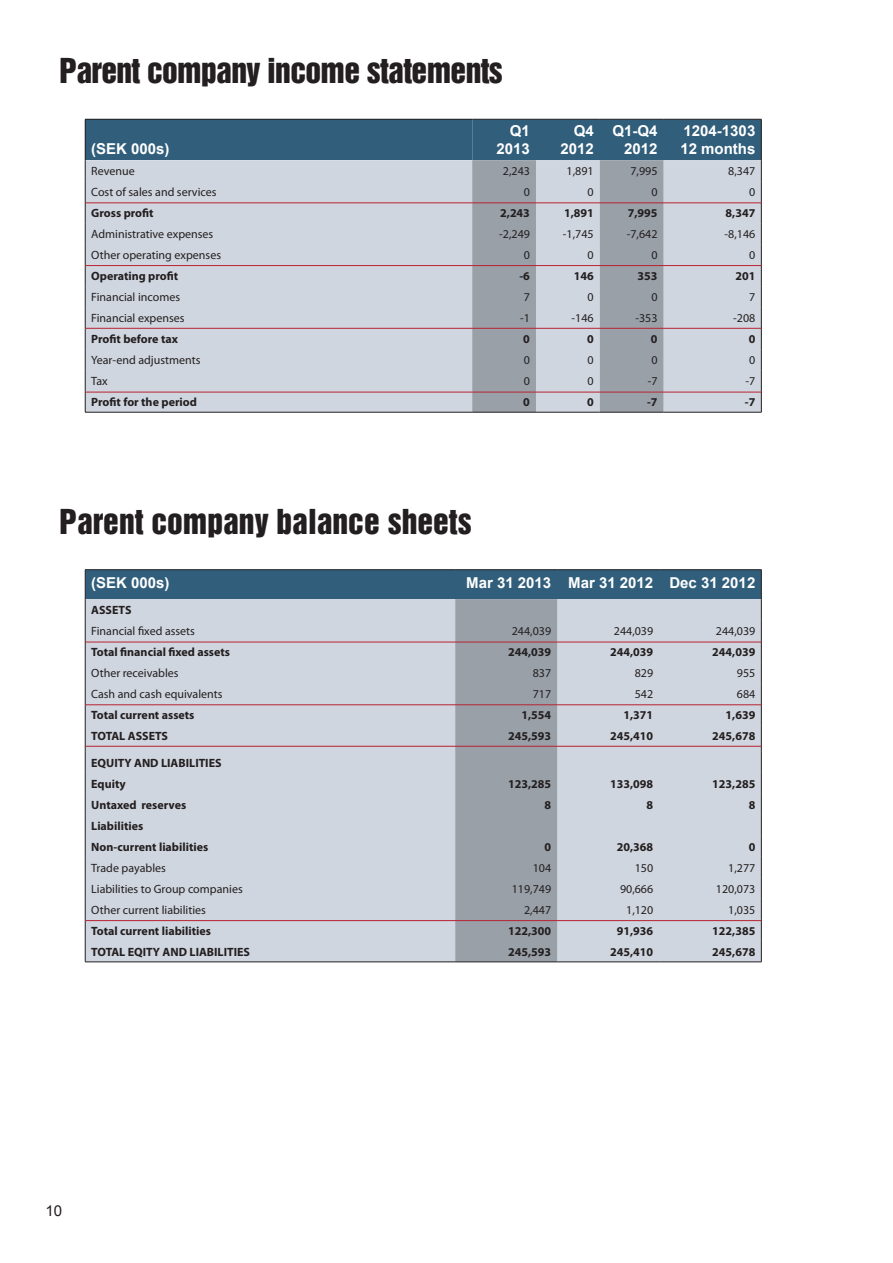
<style>
.page{position:relative;width:893px;height:1263px;background:#fff}
.page>*{position:absolute;margin:0;border:0;box-sizing:border-box;transform-origin:0 0}
.t1{font:31.5px "Helvetica Inserat LT";letter-spacing:-.02em;color:#231f20}
.t2{font:31.5px "Helvetica Inserat LT";color:#231f20}
.t3{font:700 15px "Arial";color:#fff}
.t4{font:15px "Arial";color:#231f20}
.t5{font:12px "Myriad Pro";color:#231f20}
.t6{font:700 12px "Myriad Pro";color:#231f20}
</style>
<div class="page">
<div style="left:85px;top:119px;width:387px;height:41px;background:#305e7b"></div>
<div style="left:86px;top:160px;width:386px;height:252px;background:#d0d6df"></div>
<hr style="left:85px;top:119px;width:387px;height:1px;background:#231f20">
<hr style="left:85px;top:119px;width:1px;height:41px;background:#231f20">
<svg style="left:85px;top:160px;width:1px;height:252px"></svg>
<svg style="left:472px;top:119px;width:290px;height:293px;background:#a3aeb9"></svg>
<hr style="left:85px;top:412px;width:387px;height:1px;background:#231f20">
<hr style="left:472px;top:412px;width:64px;height:1px;background:#231f20">
<hr style="left:536px;top:412px;width:64px;height:1px;background:#231f20">
<hr style="left:600px;top:412px;width:63px;height:1px;background:#231f20">
<hr style="left:663px;top:412px;width:98px;height:1px;background:#231f20">
<hr style="left:85px;top:202px;width:677px;height:1px;background:#b72332">
<hr style="left:85px;top:265px;width:677px;height:1px;background:#b72332">
<hr style="left:85px;top:328px;width:677px;height:1px;background:#b72332">
<hr style="left:85px;top:392px;width:677px;height:1px;background:#b72332">
<hr style="left:85px;top:569px;width:370px;height:1px;background:#231f20">
<hr style="left:455px;top:569px;width:102px;height:1px;background:#231f20">
<hr style="left:557px;top:569px;width:102px;height:1px;background:#231f20">
<hr style="left:659px;top:569px;width:102px;height:1px;background:#231f20">
<svg style="left:85px;top:570px;width:677px;height:392px;background:#bbc4ce"></svg>
<hr style="left:85px;top:962px;width:370px;height:1px;background:#231f20">
<hr style="left:455px;top:962px;width:102px;height:1px;background:#231f20">
<hr style="left:557px;top:962px;width:102px;height:1px;background:#231f20">
<hr style="left:659px;top:962px;width:102px;height:1px;background:#231f20">
<hr style="left:85px;top:642px;width:677px;height:1px;background:#b72332">
<hr style="left:85px;top:704px;width:677px;height:1px;background:#b72332">
<hr style="left:85px;top:746px;width:677px;height:1px;background:#b72332">
<hr style="left:85px;top:920px;width:677px;height:1px;background:#b72332">
<p class="t1" style="left:60px;top:52px;width:445px">Parent company income statements</p>
<p class="t3" style="left:91px;top:139px;width:80px">(SEK 000s)</p>
<p class="t3" style="left:510px;top:121px;width:22px">Q1</p>
<p class="t3" style="left:497px;top:139px;width:35px">2013</p>
<p class="t3" style="left:574px;top:121px;width:22px">Q4</p>
<p class="t3" style="left:560px;top:139px;width:35px">2012</p>
<p class="t3" style="left:612px;top:121px;width:47px">Q1-Q4</p>
<p class="t3" style="left:624px;top:139px;width:35px">2012</p>
<p class="t3" style="left:684px;top:121px;width:73px">1204-1303</p>
<p class="t3" style="left:680px;top:139px;width:77px">12 months</p>
<p class="t5" style="left:91px;top:164px;width:45px">Revenue</p>
<p class="t5" style="left:503px;top:164px;width:29px">2,243</p>
<p class="t5" style="left:567px;top:164px;width:29px">1,891</p>
<p class="t5" style="left:630px;top:164px;width:29px">7,995</p>
<p class="t5" style="left:728px;top:164px;width:29px">8,347</p>
<p class="t5" style="left:91px;top:185px;width:127px">Cost of sales and services</p>
<p class="t5" style="left:524px;top:185px;width:8px">0</p>
<p class="t5" style="left:588px;top:185px;width:8px">0</p>
<p class="t5" style="left:651px;top:185px;width:8px">0</p>
<p class="t5" style="left:749px;top:185px;width:8px">0</p>
<p class="t6" style="left:91px;top:205px;width:64px">Gross profit</p>
<p class="t6" style="left:500px;top:205px;width:31px">2,243</p>
<p class="t6" style="left:564px;top:205px;width:31px">1,891</p>
<p class="t6" style="left:628px;top:205px;width:31px">7,995</p>
<p class="t6" style="left:726px;top:205px;width:31px">8,347</p>
<p class="t5" style="left:91px;top:227px;width:124px">Administrative expenses</p>
<p class="t5" style="left:499px;top:227px;width:32px">-2,249</p>
<p class="t5" style="left:563px;top:227px;width:32px">-1,745</p>
<p class="t5" style="left:627px;top:227px;width:32px">-7,642</p>
<p class="t5" style="left:724px;top:227px;width:32px">-8,146</p>
<p class="t5" style="left:91px;top:248px;width:131px">Other operating expenses</p>
<p class="t5" style="left:524px;top:248px;width:8px">0</p>
<p class="t5" style="left:588px;top:248px;width:8px">0</p>
<p class="t5" style="left:651px;top:248px;width:8px">0</p>
<p class="t5" style="left:749px;top:248px;width:8px">0</p>
<p class="t6" style="left:91px;top:268px;width:89px">Operating profit</p>
<p class="t6" style="left:519px;top:268px;width:12px">-6</p>
<p class="t6" style="left:574px;top:268px;width:21px">146</p>
<p class="t6" style="left:638px;top:268px;width:21px">353</p>
<p class="t6" style="left:735px;top:268px;width:21px">201</p>
<p class="t5" style="left:91px;top:290px;width:90px">Financial incomes</p>
<p class="t5" style="left:524px;top:290px;width:8px">7</p>
<p class="t5" style="left:588px;top:290px;width:8px">0</p>
<p class="t5" style="left:651px;top:290px;width:8px">0</p>
<p class="t5" style="left:749px;top:290px;width:8px">7</p>
<p class="t5" style="left:91px;top:311px;width:95px">Financial expenses</p>
<p class="t5" style="left:520px;top:311px;width:11px">-1</p>
<p class="t5" style="left:572px;top:311px;width:24px">-146</p>
<p class="t5" style="left:635px;top:311px;width:24px">-353</p>
<p class="t5" style="left:733px;top:311px;width:24px">-208</p>
<p class="t6" style="left:91px;top:331px;width:88px">Profit before tax</p>
<p class="t6" style="left:523px;top:331px;width:8px">0</p>
<p class="t6" style="left:587px;top:331px;width:8px">0</p>
<p class="t6" style="left:651px;top:331px;width:8px">0</p>
<p class="t6" style="left:749px;top:331px;width:8px">0</p>
<p class="t5" style="left:91px;top:353px;width:111px">Year-end adjustments</p>
<p class="t5" style="left:524px;top:353px;width:8px">0</p>
<p class="t5" style="left:588px;top:353px;width:8px">0</p>
<p class="t5" style="left:651px;top:353px;width:8px">0</p>
<p class="t5" style="left:749px;top:353px;width:8px">0</p>
<p class="t5" style="left:91px;top:374px;width:18px">Tax</p>
<p class="t5" style="left:524px;top:374px;width:8px">0</p>
<p class="t5" style="left:588px;top:374px;width:8px">0</p>
<p class="t5" style="left:648px;top:374px;width:11px">-7</p>
<p class="t5" style="left:745px;top:374px;width:11px">-7</p>
<p class="t6" style="left:91px;top:394px;width:107px">Profit for the period</p>
<p class="t6" style="left:523px;top:394px;width:8px">0</p>
<p class="t6" style="left:587px;top:394px;width:8px">0</p>
<p class="t6" style="left:647px;top:394px;width:12px">-7</p>
<p class="t6" style="left:745px;top:394px;width:12px">-7</p>
<p class="t2" style="left:60px;top:503px;width:414px">Parent company balance sheets</p>
<p class="t3" style="left:91px;top:573px;width:80px">(SEK 000s)</p>
<p class="t3" style="left:466px;top:573px;width:87px">Mar 31 2013</p>
<p class="t3" style="left:568px;top:573px;width:87px">Mar 31 2012</p>
<p class="t3" style="left:669px;top:573px;width:87px">Dec 31 2012</p>
<p class="t6" style="left:91px;top:602px;width:42px">ASSETS</p>
<p class="t5" style="left:91px;top:624px;width:105px">Financial fixed assets</p>
<p class="t5" style="left:512px;top:624px;width:41px">244,039</p>
<p class="t5" style="left:614px;top:624px;width:41px">244,039</p>
<p class="t5" style="left:716px;top:624px;width:41px">244,039</p>
<p class="t6" style="left:91px;top:644px;width:140px">Total financial fixed assets</p>
<p class="t6" style="left:508px;top:644px;width:45px">244,039</p>
<p class="t6" style="left:610px;top:644px;width:45px">244,039</p>
<p class="t6" style="left:712px;top:644px;width:45px">244,039</p>
<p class="t5" style="left:91px;top:666px;width:89px">Other receivables</p>
<p class="t5" style="left:533px;top:666px;width:20px">837</p>
<p class="t5" style="left:635px;top:666px;width:20px">829</p>
<p class="t5" style="left:737px;top:666px;width:20px">955</p>
<p class="t5" style="left:91px;top:687px;width:133px">Cash and cash equivalents</p>
<p class="t5" style="left:533px;top:687px;width:20px">717</p>
<p class="t5" style="left:635px;top:687px;width:20px">542</p>
<p class="t5" style="left:737px;top:687px;width:20px">684</p>
<p class="t6" style="left:91px;top:707px;width:105px">Total current assets</p>
<p class="t6" style="left:521px;top:707px;width:31px">1,554</p>
<p class="t6" style="left:623px;top:707px;width:31px">1,371</p>
<p class="t6" style="left:726px;top:707px;width:31px">1,639</p>
<p class="t6" style="left:91px;top:728px;width:78px">TOTAL ASSETS</p>
<p class="t6" style="left:508px;top:728px;width:45px">245,593</p>
<p class="t6" style="left:610px;top:728px;width:45px">245,410</p>
<p class="t6" style="left:712px;top:728px;width:45px">245,678</p>
<p class="t6" style="left:91px;top:755px;width:132px">EQUITY AND LIABILITIES</p>
<p class="t6" style="left:91px;top:776px;width:36px">Equity</p>
<p class="t6" style="left:508px;top:776px;width:45px">123,285</p>
<p class="t6" style="left:610px;top:776px;width:45px">133,098</p>
<p class="t6" style="left:712px;top:776px;width:45px">123,285</p>
<p class="t6" style="left:91px;top:797px;width:97px">Untaxed reserves</p>
<p class="t6" style="left:545px;top:797px;width:8px">8</p>
<p class="t6" style="left:647px;top:797px;width:8px">8</p>
<p class="t6" style="left:749px;top:797px;width:8px">8</p>
<p class="t6" style="left:91px;top:818px;width:54px">Liabilities</p>
<p class="t6" style="left:91px;top:839px;width:119px">Non-current liabilities</p>
<p class="t6" style="left:545px;top:839px;width:8px">0</p>
<p class="t6" style="left:617px;top:839px;width:38px">20,368</p>
<p class="t6" style="left:749px;top:839px;width:8px">0</p>
<p class="t5" style="left:91px;top:860px;width:76px">Trade payables</p>
<p class="t5" style="left:533px;top:860px;width:20px">104</p>
<p class="t5" style="left:635px;top:860px;width:20px">150</p>
<p class="t5" style="left:728px;top:860px;width:29px">1,277</p>
<p class="t5" style="left:91px;top:881px;width:153px">Liabilities to Group companies</p>
<p class="t5" style="left:512px;top:881px;width:41px">119,749</p>
<p class="t5" style="left:620px;top:881px;width:35px">90,666</p>
<p class="t5" style="left:716px;top:881px;width:41px">120,073</p>
<p class="t5" style="left:91px;top:902px;width:116px">Other current liabilities</p>
<p class="t5" style="left:524px;top:902px;width:29px">2,447</p>
<p class="t5" style="left:626px;top:902px;width:29px">1,120</p>
<p class="t5" style="left:728px;top:902px;width:29px">1,035</p>
<p class="t6" style="left:91px;top:923px;width:121px">Total current liabilities</p>
<p class="t6" style="left:508px;top:923px;width:45px">122,300</p>
<p class="t6" style="left:617px;top:923px;width:38px">91,936</p>
<p class="t6" style="left:712px;top:923px;width:45px">122,385</p>
<p class="t6" style="left:91px;top:944px;width:160px">TOTAL EQITY AND LIABILITIES</p>
<p class="t6" style="left:508px;top:944px;width:45px">245,593</p>
<p class="t6" style="left:610px;top:944px;width:45px">245,410</p>
<p class="t6" style="left:712px;top:944px;width:45px">245,678</p>
<p class="t4" style="left:45px;top:1201px;width:18px">10</p>
</div>
